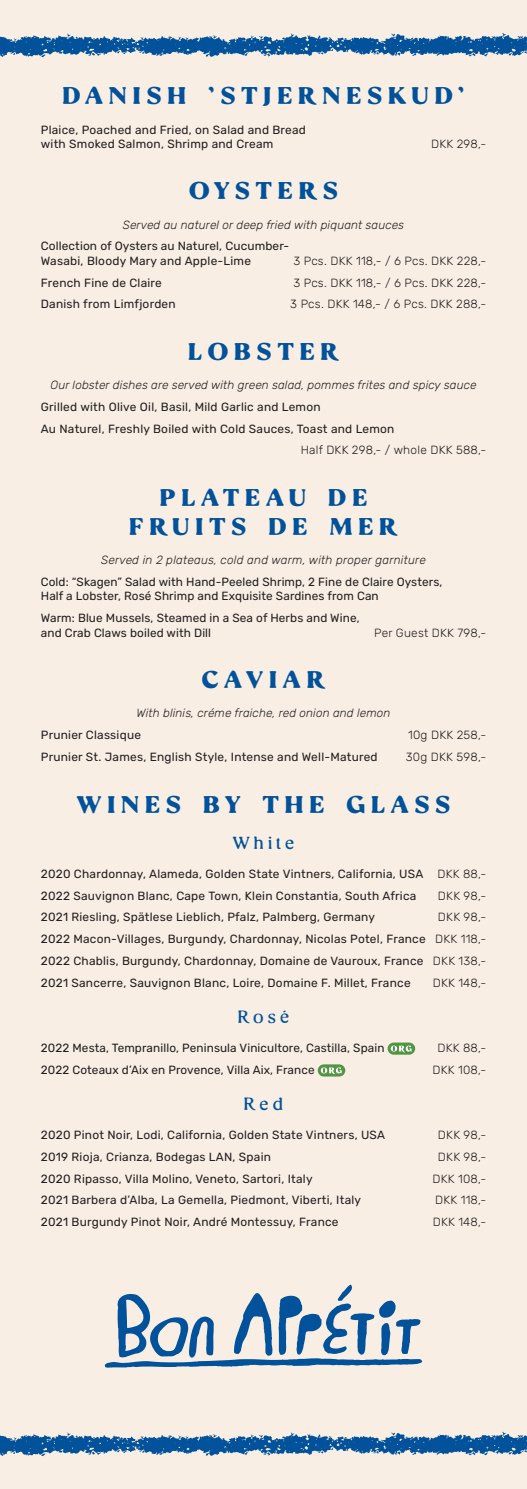
<style>
.page{position:relative;width:527px;height:1489px;background:#fff}
.page>*{position:absolute;margin:0;border:0;box-sizing:border-box;transform-origin:0 0}
.t1{font:700 24.25px/29.1px "BN Cringe Serif";letter-spacing:.25em;color:#01529a;text-align:center;scale:1.1 1}
.t2{font:300 17.5px "BN Cringe Serif";letter-spacing:.24em;color:#01529a;scale:1.1 1}
.t3{font:11.88px/21.8px "Rubik";letter-spacing:.02em;color:#231f20}
.t4{font:300 11.88px "Rubik";letter-spacing:.02em;color:#231f20}
.t5{font:italic 300 11.88px "Rubik";letter-spacing:.01em;color:#231f20}
.s1{font-weight:300}
</style>
<div class="page">
<div style="left:0;top:0;width:526px;height:1488px;background:#f8eee3"></div>
<svg style="left:0;top:1431px;width:526px;height:24px"></svg>
<svg style="left:0;top:33px;width:526px;height:24px"></svg>
<svg style="left:387px;top:1042px;width:28px;height:12px"></svg>
<svg style="left:390px;top:1045px;width:21px;height:7px"></svg>
<div style="left:317px;top:1064px;width:28px;height:12px;background:#519545;border-radius:6px"></div>
<svg style="left:320px;top:1067px;width:21px;height:7px"></svg>
<svg style="left:104px;top:1284px;width:319px;height:84px"></svg>
<h1 class="t1" style="left:63px;top:81px;width:95px">DAN ISH</h1>
<h1 class="t1" style="left:208px;top:81px;width:202px">‘STJERN ESKUD’</h1>
<p class="t3" style="left:41px;top:123px;width:266px;line-height:14.2px">Plaice, Poached and Fried, on Salad and Bread with Smoked Salmon, Shrimp and Cream</p>
<p class="t4" style="left:430px;top:137px;width:57px">DKK 298,-</p>
<h1 class="t1" style="left:189px;top:177px;width:118px">OYSTERS</h1>
<p class="t5" style="left:123px;top:218px;width:282px">Served au naturel or deep fried with piquant sauces</p>
<p class="t3" style="left:41px;top:239px;width:250px;line-height:14.2px">Collection of Oysters au Naturel, Cucumber-<br>Wasabi, Bloody Mary and Apple-Lime</p>
<p class="t4" style="left:293px;top:254px;width:194px">3 Pcs. DKK 118,- / 6 Pcs. DKK 228,-</p>
<p class="t3" style="left:41px;top:272px;width:122px">French Fine de Claire</p>
<p class="t4" style="left:293px;top:276px;width:194px">3 Pcs. DKK 118,- / 6 Pcs. DKK 228,-</p>
<p class="t3" style="left:41px;top:293px;width:136px">Danish from Limfjorden</p>
<p class="t4" style="left:290px;top:297px;width:197px">3 Pcs. DKK 148,- / 6 Pcs. DKK 288,-</p>
<h1 class="t1" style="left:188px;top:337px;width:38px">LOBS</h1>
<h1 class="t1" style="left:278px;top:337px;width:49px">TER</h1>
<p class="t5" style="left:50px;top:378px;width:427px">Our lobster dishes are served with green salad, pommes frites and spicy sauce</p>
<p class="t3" style="left:41px;top:396px;width:355px">Grilled with Olive Oil, Basil, Mild Garlic and Lemon<br>Au Naturel, Freshly Boiled with Cold Sauces, Toast and Lemon</p>
<p class="t4" style="left:300px;top:443px;width:187px">Half DKK 298,- / whole DKK 588,-</p>
<h1 class="t1" style="left:129px;top:483px;width:237px">PL ATEAU D E<br>FRU ITS D E MER</h1>
<p class="t5" style="left:101px;top:554px;width:326px">Served in 2 plateaus, cold and warm, with proper garniture</p>
<p class="t3" style="left:41px;top:575px;width:403px;line-height:14.2px">Cold: “Skagen” Salad with Hand-Peeled Shrimp, 2 Fine de Claire Oysters,<br>Half a Lobster, Rosé Shrimp and Exquisite Sardines from Can</p>
<p class="t3" style="left:41px;top:611px;width:320px;line-height:14.2px">Warm: Blue Mussels, Steamed in a Sea of Herbs and Wine, and Crab Claws boiled with Dill</p>
<p class="t4" style="left:374px;top:625px;width:113px">Per Guest DKK 798,-</p>
<h1 class="t1" style="left:202px;top:665px;width:106px">CAVIAR</h1>
<p class="t5" style="left:136px;top:706px;width:255px">With blinis, créme fraiche, red onion and lemon</p>
<p class="t3" style="left:41px;top:724px;width:102px">Prunier Classique</p>
<p class="t4" style="left:407px;top:728px;width:79px">10g DKK 258,-</p>
<p class="t3" style="left:41px;top:746px;width:338px">Prunier St. James, English Style, Intense and Well-Matured</p>
<p class="t4" style="left:405px;top:750px;width:82px">30g DKK 598,-</p>
<h1 class="t1" style="left:77px;top:789px;width:340px">WINES BY THE GLASS</h1>
<h2 class="t2" style="left:233px;top:833px;width:57px">White</h2>
<p class="t3" style="left:41px;top:863px;width:446px">2020 Chardonnay, Alameda, Golden State Vintners, California, USA <span class="s1">DKK 88,-<br></span>2022 Sauvignon Blanc, Cape Town, Klein Constantia, South Africa</p>
<p class="t4" style="left:437px;top:888px;width:50px">DKK 98,-</p>
<p class="t3" style="left:41px;top:906px;width:335px">2021 Riesling, Spätlese Lieblich, Pfalz, Palmberg, Germany</p>
<p class="t3" style="left:41px;top:906px;width:446px;text-align:justify;text-indent:397px"><span class="s1">DKK 98,- </span>2022 Macon-Villages, Burgundy, Chardonnay, Nicolas Potel, France <span class="s1">DKK 118,- </span>2022 Chablis, Burgundy, Chardonnay, Domaine de Vauroux, France <span class="s1">DKK 138,- </span>2021 Sancerre, Sauvignon Blanc, Loire, Domaine F. Millet, France</p>
<p class="t4" style="left:432px;top:975px;width:55px">DKK 148,-</p>
<h2 class="t2" style="left:238px;top:1007px;width:48px">Rosé</h2>
<p class="t3" style="left:41px;top:1037px;width:345px">2022 Mesta, Tempranillo, Peninsula Vinicultore, Castilla, Spain</p>
<p class="t4" style="left:437px;top:1041px;width:50px">DKK 88,-</p>
<p class="t3" style="left:41px;top:1059px;width:275px">2022 Coteaux d’Aix en Provence, Villa Aix, France</p>
<p class="t4" style="left:432px;top:1063px;width:55px">DKK 108,-</p>
<h2 class="t2" style="left:244px;top:1094px;width:36px">Red</h2>
<p class="t3" style="left:41px;top:1124px;width:345px">2020 Pinot Noir, Lodi, California, Golden State Vintners, USA</p>
<p class="t4" style="left:437px;top:1128px;width:50px">DKK 98,-</p>
<p class="t3" style="left:41px;top:1146px;width:231px">2019 Rioja, Crianza, Bodegas LAN, Spain</p>
<p class="t4" style="left:437px;top:1150px;width:50px">DKK 98,-</p>
<p class="t3" style="left:41px;top:1167px;width:273px">2020 Ripasso, Villa Molino, Veneto, Sartori, Italy</p>
<p class="t4" style="left:432px;top:1171px;width:55px">DKK 108,-</p>
<p class="t3" style="left:41px;top:1189px;width:321px">2021 Barbera d’Alba, La Gemella, Piedmont, Viberti, Italy</p>
<p class="t4" style="left:434px;top:1193px;width:53px">DKK 118,-</p>
<p class="t3" style="left:41px;top:1211px;width:299px">2021 Burgundy Pinot Noir, André Montessuy, France</p>
<p class="t4" style="left:432px;top:1215px;width:55px">DKK 148,-</p>
</div>
